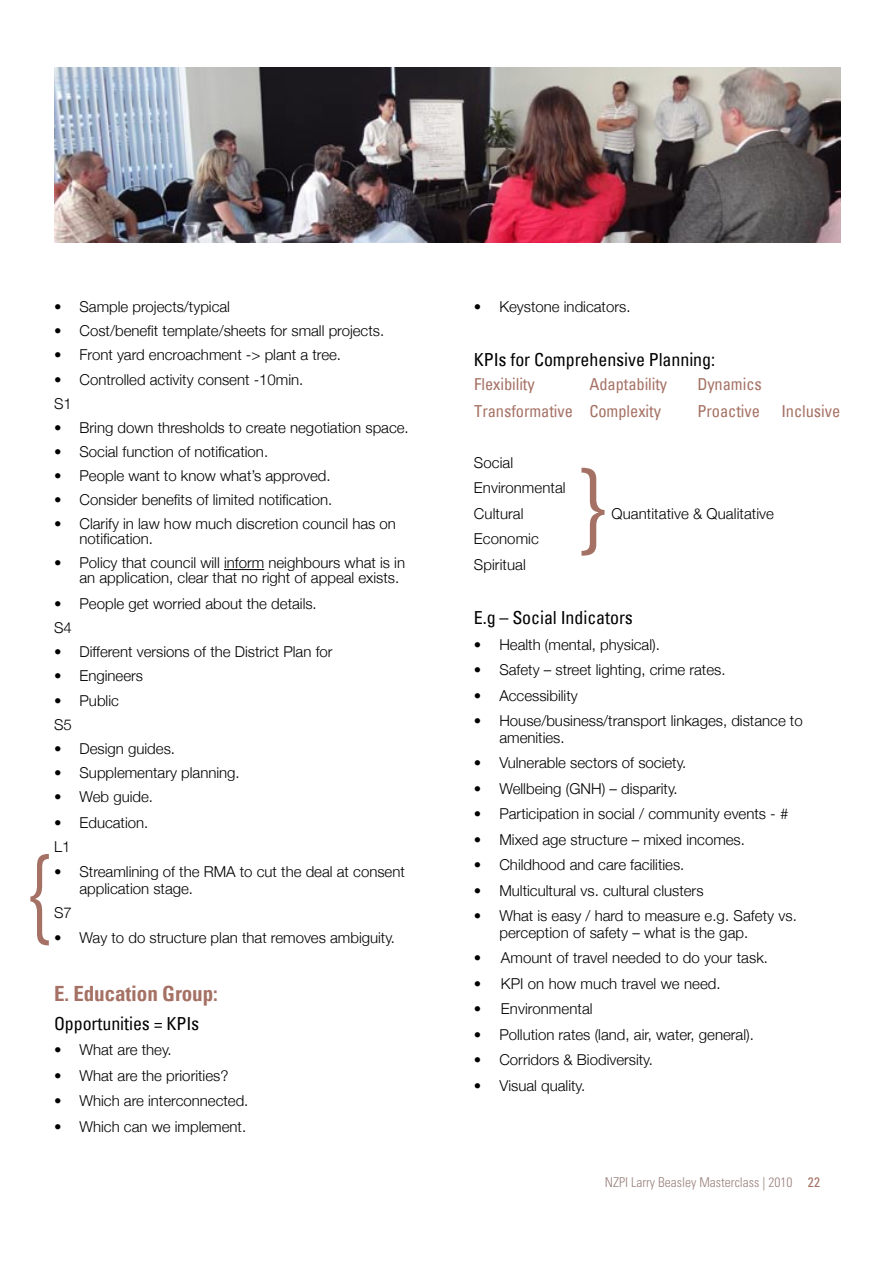
<style>
.page{position:relative;width:893px;height:1263px;background:#fff}
.page>*{position:absolute;margin:0;border:0;box-sizing:border-box;transform-origin:0 0}
.t1{font:300 condensed 104.55px "Univers";color:#a57164;scale:.77 1}
.t2{font:300 condensed 100.5px "Univers";color:#a57164}
.t3{font:700 condensed 21px "Univers";letter-spacing:-.005em;color:#a57164}
.t4{font:condensed 18px "Univers";letter-spacing:-.005em;color:#000}
.t5{font:condensed 16.5px "Univers";letter-spacing:-.005em;color:#a57164}
.t6{font:300 15px/24px "Helvetica Neue";color:#000}
.t7{font:300 condensed 13.5px "Univers";color:#9a827c}
.s1{font-family:"Helvetica";font-weight:900;font-stretch:extra-condensed}
.s2{font-weight:400;color:#a57164}
</style>
<div class="page">
<hr style="left:224px;top:569px;width:40px;height:1px;background:#000">
<img style="left:55px;top:68px;width:785px;height:175px">
<p class="t6" style="left:54px;top:294px;width:178px"><span class="s1">•</span> Sample projects/typical</p>
<p class="t6" style="left:54px;top:318px;width:332px"><span class="s1">•</span> Cost/benefit template/sheets for small projects.</p>
<p class="t6" style="left:54px;top:342px;width:289px"><span class="s1">•</span> Front yard encroachment -&gt; plant a tree.</p>
<p class="t6" style="left:54px;top:367px;width:251px"><span class="s1">•</span> Controlled activity consent -10min.<br>S1</p>
<p class="t6" style="left:54px;top:415px;width:356px"><span class="s1">•</span> Bring down thresholds to create negotiation space.</p>
<p class="t6" style="left:54px;top:439px;width:216px"><span class="s1">•</span> Social function of notification.</p>
<p class="t6" style="left:54px;top:463px;width:278px"><span class="s1">•</span> People want to know what’s approved.</p>
<p class="t6" style="left:54px;top:487px;width:280px"><span class="s1">•</span> Consider benefits of limited notification.</p>
<p class="t6" style="left:80px;top:516px;width:318px;line-height:15px;text-indent:-26px"><span class="s1">•</span> Clarify in law how much discretion council has on notification.</p>
<p class="t6" style="left:80px;top:555px;width:327px;line-height:15px;text-indent:-26px"><span class="s1">•</span> Policy that council will inform neighbours what is in an application, clear that no right of appeal exists.</p>
<p class="t6" style="left:54px;top:591px;width:264px"><span class="s1">•</span> People get worried about the details.<br>S4</p>
<p class="t6" style="left:54px;top:639px;width:280px"><span class="s1">•</span> Different versions of the District Plan for</p>
<p class="t6" style="left:54px;top:663px;width:91px"><span class="s1">•</span> Engineers</p>
<p class="t6" style="left:54px;top:688px;width:66px"><span class="s1">•</span> Public<br>S5</p>
<p class="t6" style="left:54px;top:736px;width:123px"><span class="s1">•</span> Design guides.</p>
<p class="t6" style="left:54px;top:760px;width:187px"><span class="s1">•</span> Supplementary planning.</p>
<p class="t6" style="left:54px;top:784px;width:101px"><span class="s1">•</span> Web guide.</p>
<p class="t6" style="left:54px;top:810px;width:96px"><span class="s1">•</span> Education.<br>L1</p>
<p class="t6" style="left:80px;top:863px;width:327px;line-height:16.5px;text-indent:-26px"><span class="s1">•</span> Streamlining of the RMA to cut the deal at consent application stage.</p>
<p class="t6" style="left:54px;top:900px;width:19px">S7</p>
<p class="t6" style="left:54px;top:925px;width:343px"><span class="s1">•</span> Way to do structure plan that removes ambiguity.</p>
<h3 class="t3" style="left:54px;top:980px;width:165px">E. Education Group:</h3>
<p class="t4" style="left:54px;top:1011px;width:147px">Opportunities = KPIs</p>
<p class="t6" style="left:54px;top:1037px;width:119px"><span class="s1">•</span> What are they.</p>
<p class="t6" style="left:54px;top:1063px;width:176px"><span class="s1">•</span> What are the priorities?</p>
<p class="t6" style="left:54px;top:1088px;width:196px"><span class="s1">•</span> Which are interconnected.</p>
<p class="t6" style="left:54px;top:1114px;width:194px"><span class="s1">•</span> Which can we implement.</p>
<h1 class="t1" style="left:26px;top:832px;width:38px">{</h1>
<p class="t6" style="left:474px;top:294px;width:158px"><span class="s1">•</span> Keystone indicators.</p>
<p class="t4" style="left:474px;top:348px;width:243px">KPIs for Comprehensive Planning:</p>
<p class="t5" style="left:474px;top:374px;width:62px">Flexibility</p>
<p class="t5" style="left:589px;top:374px;width:79px">Adaptability</p>
<p class="t5" style="left:697px;top:374px;width:66px">Dynamics</p>
<p class="t5" style="left:474px;top:401px;width:188px">Transformative Complexity</p>
<p class="t5" style="left:697px;top:401px;width:64px">Proactive</p>
<p class="t5" style="left:781px;top:401px;width:60px">Inclusive</p>
<p class="t6" style="left:474px;top:449px;width:93px;line-height:25.5px">Social<br>Environmental<br>Cultural</p>
<h2 class="t2" style="left:611px;top:577px;width:37px;rotate:-180deg">{</h2>
<p class="t6" style="left:612px;top:501px;width:164px">Quantitative &amp; Qualitative</p>
<p class="t6" style="left:474px;top:526px;width:66px;line-height:25.5px">Economic<br>Spiritual</p>
<p class="t4" style="left:474px;top:606px;width:160px">E.g – Social Indicators</p>
<p class="t6" style="left:474px;top:632px;width:188px"><span class="s1">•</span> Health (mental, physical).</p>
<p class="t6" style="left:474px;top:657px;width:253px"><span class="s1">•</span> Safety – street lighting, crime rates.</p>
<p class="t6" style="left:474px;top:683px;width:105px"><span class="s1">•</span> Accessibility</p>
<p class="t6" style="left:499px;top:712px;width:305px;line-height:16.5px;text-indent:-26px"><span class="s1">•</span> House/business/transport linkages, distance to amenities.</p>
<p class="t6" style="left:474px;top:750px;width:214px"><span class="s1">•</span> Vulnerable sectors of society.</p>
<p class="t6" style="left:474px;top:776px;width:205px"><span class="s1">•</span> Wellbeing (GNH) – disparity.</p>
<p class="t6" style="left:474px;top:801px;width:316px"><span class="s1">•</span> Participation in social / community events - #</p>
<p class="t6" style="left:474px;top:827px;width:273px"><span class="s1">•</span> Mixed age structure – mixed incomes.</p>
<p class="t6" style="left:474px;top:852px;width:212px"><span class="s1">•</span> Childhood and care facilities.</p>
<p class="t6" style="left:474px;top:878px;width:231px"><span class="s1">•</span> Multicultural vs. cultural clusters</p>
<p class="t6" style="left:499px;top:907px;width:299px;line-height:16.5px;text-indent:-26px"><span class="s1">•</span> What is easy / hard to measure e.g. Safety vs. perception of safety – what is the gap.</p>
<p class="t6" style="left:474px;top:945px;width:296px"><span class="s1">•</span> Amount of travel needed to do your task.</p>
<p class="t6" style="left:474px;top:971px;width:248px"><span class="s1">•</span> KPI on how much travel we need.</p>
<p class="t6" style="left:474px;top:996px;width:120px"><span class="s1">•</span> Environmental</p>
<p class="t6" style="left:474px;top:1022px;width:282px"><span class="s1">•</span> Pollution rates (land, air, water, general).</p>
<p class="t6" style="left:474px;top:1047px;width:181px"><span class="s1">•</span> Corridors &amp; Biodiversity.</p>
<p class="t6" style="left:474px;top:1073px;width:113px"><span class="s1">•</span> Visual quality.</p>
<p class="t7" style="left:605px;top:1174px;width:217px">NZPI Larry Beasley Masterclass | 2010 <span class="s2">22</span></p>
</div>
